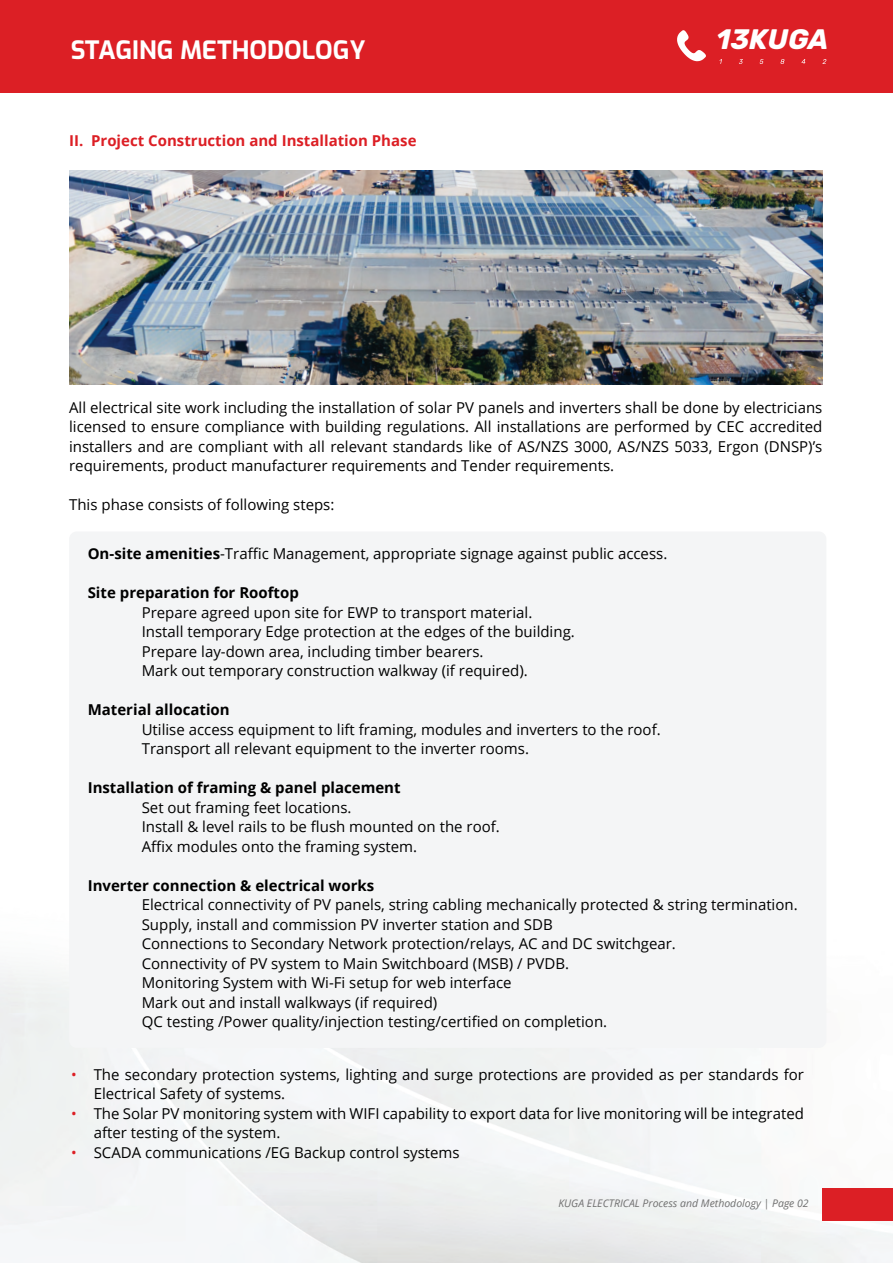
<style>
.page{position:relative;width:893px;height:1263px;background:#fff}
.page>*{position:absolute;margin:0;border:0;box-sizing:border-box;transform-origin:0 0}
.t1{font:italic 700 28.05px "Rubik";color:#fff}
.t2{font:700 25.2px "Exo";color:#fff}
.t3{font:15px/19.5px "Open Sans";color:#000}
.t4{font:700 15px "Open Sans";color:#000}
.t5{font:700 15px "Open Sans";color:#dc1f25}
.t6{font:15px "Open Sans";color:#dc1f25}
.t7{font:italic 10.5px "Open Sans";color:#707070}
.s1{font-weight:700}
</style>
<div class="page">
<img style="left:0;top:970px;width:893px;height:293px">
<div style="left:69px;top:531px;width:757px;height:517px;background:#f4f5f6;border-radius:8px"></div>
<div style="left:0;top:0;width:893px;height:92px;background:#dc1f25"></div>
<svg style="left:677px;top:30px;width:29px;height:31px"></svg>
<svg style="left:739px;top:59px;width:4px;height:5px"></svg>
<svg style="left:760px;top:59px;width:3px;height:5px"></svg>
<svg style="left:780px;top:59px;width:4px;height:5px"></svg>
<svg style="left:801px;top:59px;width:4px;height:5px"></svg>
<svg style="left:822px;top:59px;width:4px;height:5px"></svg>
<div style="left:822px;top:1187px;width:71px;height:33px;background:#dc1f25"></div>
<img style="left:69px;top:171px;width:753px;height:213px">
<h2 class="t2" style="left:70px;top:31px;width:297px">STAGING METHODOLOGY</h2>
<h1 class="t1" style="left:717px;top:23px;width:113px">13KUGA</h1>
<p class="t5" style="left:69px;top:130px;width:349px">II. Project Construction and Installation Phase</p>
<p class="t3" style="left:69px;top:397px;width:755px;text-align:justify">All electrical site work including the installation of solar PV panels and inverters shall be done by electricians licensed to ensure compliance with building regulations. All installations are performed by CEC accredited installers and are compliant with all relevant standards like of AS/NZS 3000, AS/NZS 5033, Ergon (DNSP)’s requirements, product manufacturer requirements and Tender requirements.</p>
<p class="t3" style="left:69px;top:495px;width:267px">This phase consists of following steps:</p>
<p class="t6" style="left:71px;top:1064px;width:7px">•</p>
<p class="t6" style="left:71px;top:1103px;width:7px">•</p>
<p class="t6" style="left:71px;top:1142px;width:7px">•</p>
<p class="t3" style="left:88px;top:544px;width:581px"><span class="s1">On-site amenities</span>-Traffic Management, appropriate signage against public access.</p>
<p class="t4" style="left:88px;top:582px;width:213px">Site preparation for Rooftop</p>
<p class="t3" style="left:142px;top:602px;width:435px">Prepare agreed upon site for EWP to transport material.<br>Install temporary Edge protection at the edges of the building.<br>Prepare lay-down area, including timber bearers.<br>Mark out temporary construction walkway (if required).</p>
<p class="t4" style="left:88px;top:699px;width:143px">Material allocation</p>
<p class="t3" style="left:142px;top:719px;width:520px">Utilise access equipment to lift framing, modules and inverters to the roof.<br>Transport all relevant equipment to the inverter rooms.</p>
<p class="t4" style="left:88px;top:777px;width:314px">Installation of framing &amp; panel placement</p>
<p class="t3" style="left:142px;top:797px;width:360px">Set out framing feet locations.<br>Install &amp; level rails to be flush mounted on the roof.<br>Affix modules onto the framing system.</p>
<p class="t4" style="left:88px;top:875px;width:288px">Inverter connection &amp; electrical works</p>
<p class="t3" style="left:142px;top:895px;width:657px">Electrical connectivity of PV panels, string cabling mechanically protected &amp; string termination.<br>Supply, install and commission PV inverter station and SDB<br>Connections to Secondary Network protection/relays, AC and DC switchgear.<br>Connectivity of PV system to Main Switchboard (MSB) / PVDB.<br>Monitoring System with Wi-Fi setup for web interface<br>Mark out and install walkways (if required)<br>QC testing /Power quality/injection testing/certified on completion.</p>
<p class="t3" style="left:94px;top:1064px;width:712px">The secondary protection systems, lighting and surge protections are provided as per standards for Electrical Safety of systems.<br>The Solar PV monitoring system with WIFI capability to export data for live monitoring will be integrated after testing of the system.<br>SCADA communications /EG Backup control systems</p>
<p class="t7" style="left:558px;top:1196px;width:252px">KUGA ELECTRICAL Process and Methodology | Page 02</p>
</div>
